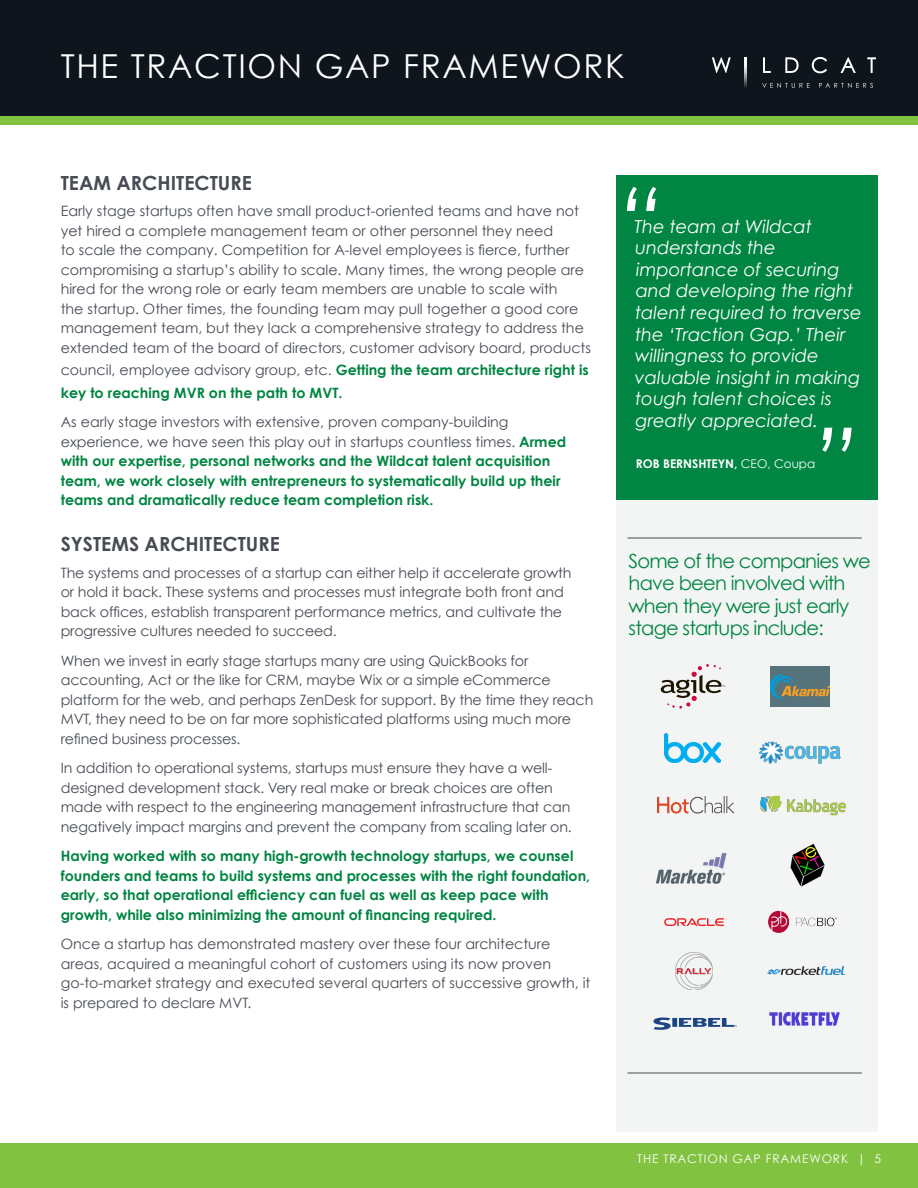
<style>
.page{position:relative;width:918px;height:1188px;background:#fff}
.page>*{position:absolute;margin:0;border:0;box-sizing:border-box;transform-origin:0 0}
.t1{font:italic 90px "Century Gothic";color:#fff}
.t2{font:33px "Century Gothic";letter-spacing:.05em;color:#fff}
.Body_copy_9_5_13{font:19.5px/22.5px "Century Gothic";letter-spacing:-.04em;color:#008542}
.Header_2-Subheading{font:700 19.5px "Century Gothic";color:#464b54}
.t3{font:italic 18px/21.6px "Century Gothic";color:#fff}
.Body_copy_9_5_13-2{font:14.25px/19.5px "Century Gothic";letter-spacing:-.01em;color:#464b54}
.Body_copy_9_5_13-3{font:700 14.25px/19.5px "Century Gothic";color:#008542}
.Green_Stand_Out_Text{font:700 14.25px/19.5px "Century Gothic";color:#008542}
.t4{font:12px "Century Gothic";letter-spacing:.07em;color:#fff}
.Quote_Author{font:700 12px "Century Gothic";color:#fff}
.s1{font-weight:400;color:#464b54}
.s2{font-weight:400}
</style>
<div class="page">
<div style="left:0;top:0;width:918px;height:118px;background:#0e151d"></div>
<div style="left:0;top:117px;width:918px;height:8px;background:#81c340"></div>
<svg style="left:745px;top:73px;width:2px;height:15px"></svg>
<svg style="left:762px;top:83px;width:48px;height:5px"></svg>
<svg style="left:819px;top:83px;width:54px;height:5px"></svg>
<svg style="left:712px;top:57px;width:164px;height:16px"></svg>
<div style="left:0;top:1144px;width:918px;height:44px;background:#81c340"></div>
<div style="left:616px;top:176px;width:262px;height:956px;background:#f3f5f4"></div>
<hr style="left:627px;top:538px;width:235px;height:1px;background:#464b54">
<hr style="left:627px;top:1073px;width:235px;height:1px;background:#464b54">
<img style="left:656px;top:853px;width:71px;height:31px">
<img style="left:760px;top:795px;width:86px;height:21px">
<svg style="left:661px;top:664px;width:64px;height:45px"></svg>
<img style="left:770px;top:667px;width:60px;height:39px">
<img style="left:665px;top:733px;width:55px;height:30px">
<img style="left:759px;top:741px;width:81px;height:23px">
<img style="left:790px;top:843px;width:35px;height:44px">
<img style="left:768px;top:910px;width:69px;height:23px">
<img style="left:767px;top:966px;width:78px;height:10px">
<svg style="left:664px;top:918px;width:63px;height:8px"></svg>
<img style="left:675px;top:952px;width:38px;height:38px">
<img style="left:769px;top:1012px;width:71px;height:14px">
<svg style="left:653px;top:1017px;width:84px;height:13px"></svg>
<img style="left:657px;top:797px;width:78px;height:16px">
<div style="left:616px;top:176px;width:262px;height:324px;background:#008542"></div>
<h2 class="t2" style="left:61px;top:46px;width:566px">THE TRACTION GAP FRAMEWORK</h2>
<p class="Header_2-Subheading" style="left:61px;top:171px;width:193px">TEAM ARCHITECTURE</p>
<p class="Body_copy_9_5_13-2" style="left:61px;top:201px;width:532px">Early stage startups often have small product-oriented teams and have not yet hired a complete management team or other personnel they need<br>to scale the company. Competition for A-level employees is fierce, further compromising a startup’s ability to scale. Many times, the wrong people are hired for the wrong role or early team members are unable to scale with<br>the startup. Other times, the founding team may pull together a good core management team, but they lack a comprehensive strategy to address the extended team of the board of directors, customer advisory board, products</p>
<p class="Body_copy_9_5_13-3" style="left:61px;top:359px;width:530px;line-height:22.5px"><span class="s1">council, employee advisory group, etc.</span> Getting the team architecture right is key to reaching MVR on the path to MVT.</p>
<p class="Body_copy_9_5_13-3" style="left:61px;top:412px;width:507px"><span class="s1">As early stage investors with extensive, proven company-building experience, we have seen this play out in startups countless times.</span> Armed with our expertise, personal networks and the Wildcat talent acquisition team, we work closely with entrepreneurs to systematically build up their teams and dramatically reduce team completion risk.</p>
<p class="Header_2-Subheading" style="left:61px;top:532px;width:221px">SYSTEMS ARCHITECTURE</p>
<p class="Body_copy_9_5_13-2" style="left:61px;top:563px;width:512px">The systems and processes of a startup can either help it accelerate growth or hold it back. These systems and processes must integrate both front and back offices, establish transparent performance metrics, and cultivate the progressive cultures needed to succeed.</p>
<p class="Body_copy_9_5_13-2" style="left:61px;top:650px;width:534px">When we invest in early stage startups many are using QuickBooks for accounting, Act or the like for CRM, maybe Wix or a simple eCommerce platform for the web, and perhaps ZenDesk for support. By the time they reach MVT, they need to be on far more sophisticated platforms using much more refined business processes.</p>
<p class="Body_copy_9_5_13-2" style="left:61px;top:758px;width:513px">In addition to operational systems, startups must ensure they have a well&shy;designed development stack. Very real make or break choices are often made with respect to the engineering management infrastructure that can negatively impact margins and prevent the company from scaling later on.</p>
<p class="Green_Stand_Out_Text" style="left:61px;top:846px;width:531px">Having worked with so many high-growth technology startups, we counsel founders and teams to build systems and processes with the right foundation, early, so that operational efficiency can fuel as well as keep pace with growth, while also minimizing the amount of financing required.</p>
<p class="Body_copy_9_5_13-2" style="left:61px;top:934px;width:531px">Once a startup has demonstrated mastery over these four architecture areas, acquired a meaningful cohort of customers using its now proven go-to-market strategy and executed several quarters of successive growth, it is prepared to declare MVT.</p>
<p class="t1" style="left:618px;top:166px;width:47px">“</p>
<p class="t3" style="left:634px;top:215px;width:229px">The team at Wildcat understands the importance of securing and developing the right talent required to traverse the ‘Traction Gap.’ Their willingness to provide valuable insight in making tough talent choices is greatly appreciated.</p>
<p class="Quote_Author" style="left:636px;top:456px;width:181px">ROB BERNSHTEYN, <span class="s2">CEO, Coupa</span></p>
<p class="t1" style="left:860px;top:473px;width:47px;rotate:-180deg">“</p>
<p class="Body_copy_9_5_13" style="left:629px;top:549px;width:244px">Some of the companies we have been involved with when they were just early stage startups include:</p>
<p class="t4" style="left:637px;top:1151px;width:246px">THE TRACTION GAP FRAMEWORK | 5</p>
</div>
